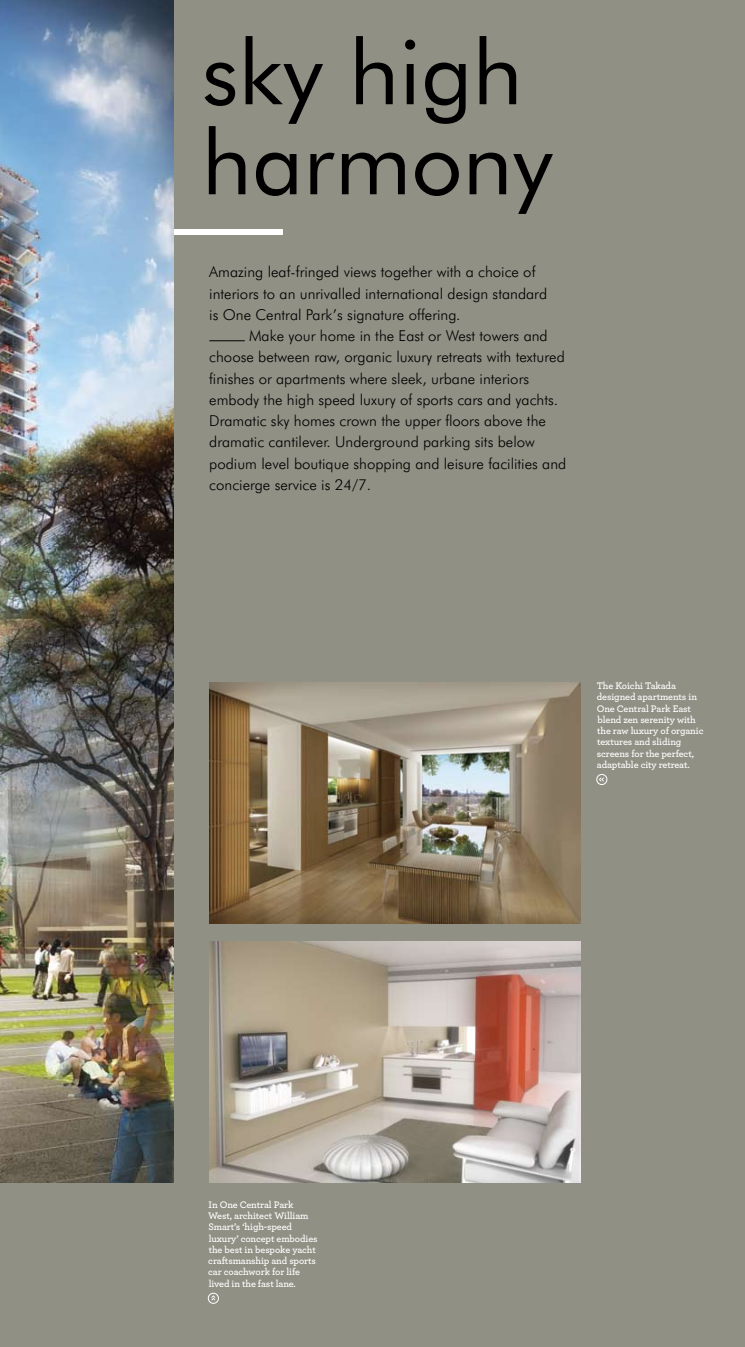
<style>
.page{position:relative;width:745px;height:1347px;background:#fff}
.page>*{position:absolute;margin:0;border:0;box-sizing:border-box;transform-origin:0 0}
.t1{font:90px/90px "Futura BT";color:#000}
.t2{font:300 15px/21.2px "Futura BT";color:#000}
.t3{font:600 10px/11.2px "Archer";letter-spacing:-.01em;color:#fff}
</style>
<div class="page">
<div style="left:0;top:0;width:744px;height:1346px;background:#919085"></div>
<div style="left:139px;top:230px;width:143px;height:5px;background:#fff"></div>
<svg style="left:599px;top:777px;width:4px;height:4px"></svg>
<div style="left:596px;top:774px;width:10px;height:11px;border:1px solid #fff;border-radius:50%"></div>
<svg style="left:211px;top:1295px;width:4px;height:5px"></svg>
<div style="left:208px;top:1292px;width:10px;height:11px;border:1px solid #fff;border-radius:50%"></div>
<img style="left:209px;top:682px;width:370px;height:241px">
<img style="left:209px;top:941px;width:370px;height:241px">
<svg style="left:209px;top:340px;width:35px;height:1px"></svg>
<img style="left:0;top:0;width:174px;height:1182px">
<h1 class="t1" style="left:202px;top:26px;width:352px">sky high harmony</h1>
<p class="t2" style="left:209px;top:261px;width:339px">Amazing leaf-fringed views together with a choice of interiors to an unrivalled international design standard is One Central Park’s signature offering.</p>
<p class="t2" style="left:209px;top:325px;width:358px;text-indent:40px">Make your home in the East or West towers and choose between raw, organic luxury retreats with textured finishes or apartments where sleek, urbane interiors embody the high speed luxury of sports cars and yachts.<br>Dramatic sky homes crown the upper floors above the dramatic cantilever. Underground parking sits below podium level boutique shopping and leisure facilities and concierge service is 24/7.</p>
<p class="t3" style="left:596px;top:679px;width:108px">The Koichi Takada designed apartments in<br>One Central Park East blend zen serenity with the raw luxury of organic textures and sliding screens for the perfect, adaptable city retreat.</p>
<p class="t3" style="left:208px;top:1198px;width:111px">In One Central Park<br>West, architect William<br>Smart’s ‘high-speed luxury’ concept embodies the best in bespoke yacht craftsmanship and sports car coachwork for life lived in the fast lane.</p>
</div>
